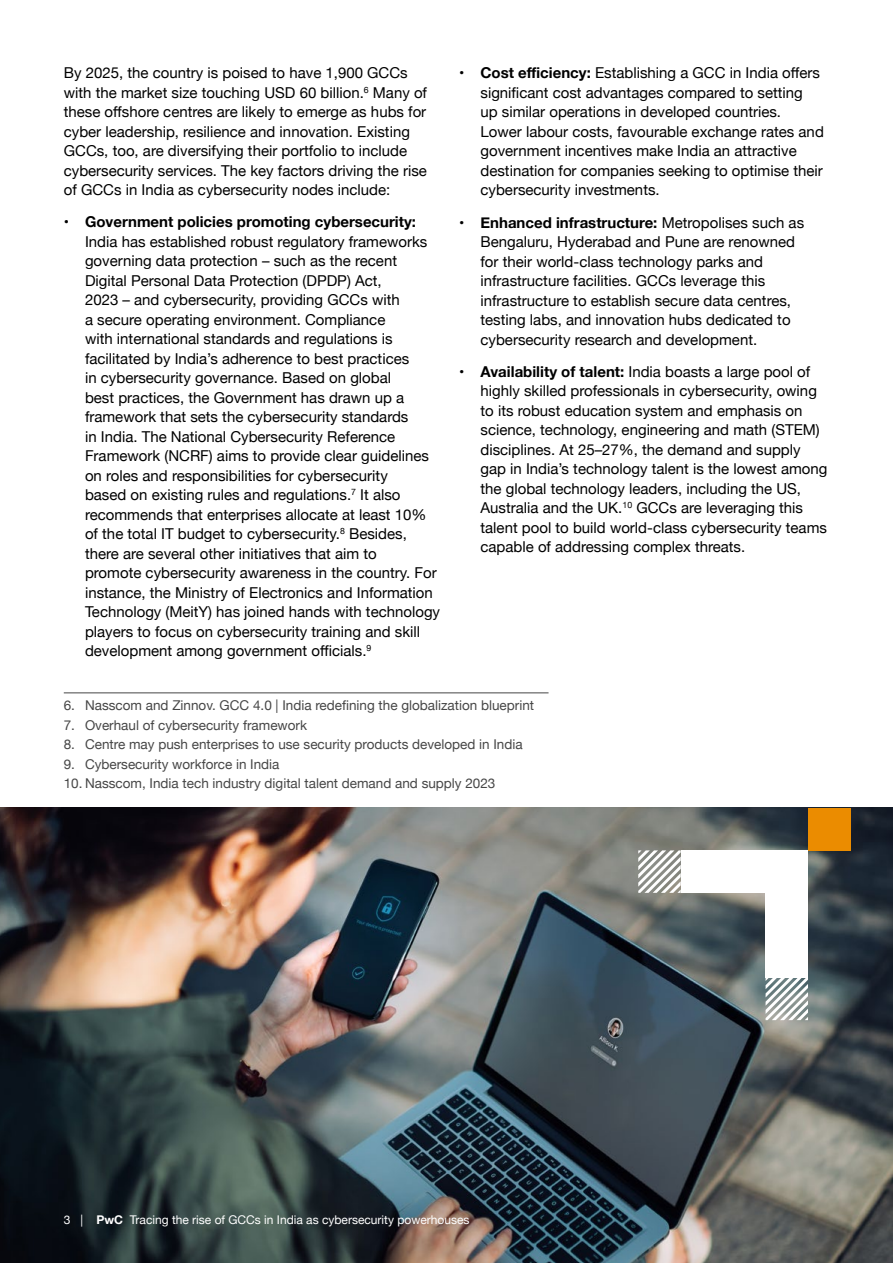
<style>
.page{position:relative;width:893px;height:1263px;background:#fff}
.page>*{position:absolute;margin:0;border:0;box-sizing:border-box;transform-origin:0 0}
.t1{font:15px/19.5px "Helvetica Neue";color:#000}
.t2{font:700 15px "Helvetica Neue";color:#000}
.t3{font:13.5px "Helvetica Neue";color:#464646}
.t4{font:12px "Helvetica Neue";color:#fff}
.s1{font-weight:700}
</style>
<div class="page">
<img style="left:0;top:808px;width:893px;height:455px">
<div style="left:766px;top:935px;width:42px;height:43px;background:#fff"></div>
<div style="left:766px;top:850px;width:42px;height:85px;background:#fff"></div>
<div style="left:681px;top:850px;width:85px;height:43px;background:#fff"></div>
<svg style="left:766px;top:978px;width:42px;height:42px"></svg>
<svg style="left:638px;top:850px;width:43px;height:43px"></svg>
<div style="left:808px;top:808px;width:42px;height:42px;background:#eb8c00"></div>
<hr style="left:64px;top:692px;width:485px;height:1px;background:#464646">
<p class="t1" style="left:64px;top:64px;width:365px">By 2025, the country is poised to have 1,900 GCCs with the market size touching USD 60 billion.<sup>6</sup> Many of these offshore centres are likely to emerge as hubs for cyber leadership, resilience and innovation. Existing GCCs, too, are diversifying their portfolio to include cybersecurity services. The key factors driving the rise of GCCs in India as cybersecurity nodes include:</p>
<p class="t2" style="left:64px;top:210px;width:354px">• Government policies promoting cybersecurity:</p>
<p class="t1" style="left:85px;top:233px;width:357px">India has established robust regulatory frameworks governing data protection – such as the recent Digital Personal Data Protection (DPDP) Act,<br>2023 – and cybersecurity, providing GCCs with<br>a secure operating environment. Compliance<br>with international standards and regulations is facilitated by India’s adherence to best practices<br>in cybersecurity governance. Based on global<br>best practices, the Government has drawn up a framework that sets the cybersecurity standards<br>in India. The National Cybersecurity Reference Framework (NCRF) aims to provide clear guidelines on roles and responsibilities for cybersecurity<br>based on existing rules and regulations.<sup>7</sup> It also recommends that enterprises allocate at least 10% of the total IT budget to cybersecurity.<sup>8</sup> Besides, there are several other initiatives that aim to<br>promote cybersecurity awareness in the country. For instance, the Ministry of Electronics and Information Technology (MeitY) has joined hands with technology players to focus on cybersecurity training and skill development among government officials.<sup>9</sup></p>
<p class="t1" style="left:480px;top:64px;width:345px;text-indent:-21px"><span class="s1">• Cost efficiency:</span> Establishing a GCC in India offers significant cost advantages compared to setting<br>up similar operations in developed countries.<br>Lower labour costs, favourable exchange rates and government incentives make India an attractive destination for companies seeking to optimise their cybersecurity investments.</p>
<p class="t1" style="left:480px;top:213px;width:325px;text-indent:-21px"><span class="s1">• Enhanced infrastructure:</span> Metropolises such as Bengaluru, Hyderabad and Pune are renowned for their world-class technology parks and infrastructure facilities. GCCs leverage this infrastructure to establish secure data centres, testing labs, and innovation hubs dedicated to cybersecurity research and development.</p>
<p class="t1" style="left:480px;top:363px;width:349px;text-indent:-21px"><span class="s1">• Availability of talent:</span> India boasts a large pool of highly skilled professionals in cybersecurity, owing to its robust education system and emphasis on science, technology, engineering and math (STEM) disciplines. At 25–27%, the demand and supply gap in India’s technology talent is the lowest among the global technology leaders, including the US, Australia and the UK.<sup>10</sup> GCCs are leveraging this talent pool to build world-class cybersecurity teams capable of addressing complex threats.</p>
<p class="t3" style="left:64px;top:696px;width:472px">6. Nasscom and Zinnov. GCC 4.0 | India redefining the globalization blueprint</p>
<p class="t3" style="left:64px;top:715px;width:245px">7. Overhaul of cybersecurity framework</p>
<p class="t3" style="left:64px;top:735px;width:460px">8. Centre may push enterprises to use security products developed in India</p>
<p class="t3" style="left:64px;top:754px;width:217px">9. Cybersecurity workforce in India</p>
<p class="t3" style="left:64px;top:774px;width:433px">10. Nasscom, India tech industry digital talent demand and supply 2023</p>
<p class="t4" style="left:64px;top:1211px;width:407px">3 | <span class="s1">PwC</span> Tracing the rise of GCCs in India as cybersecurity powerhouses</p>
</div>
